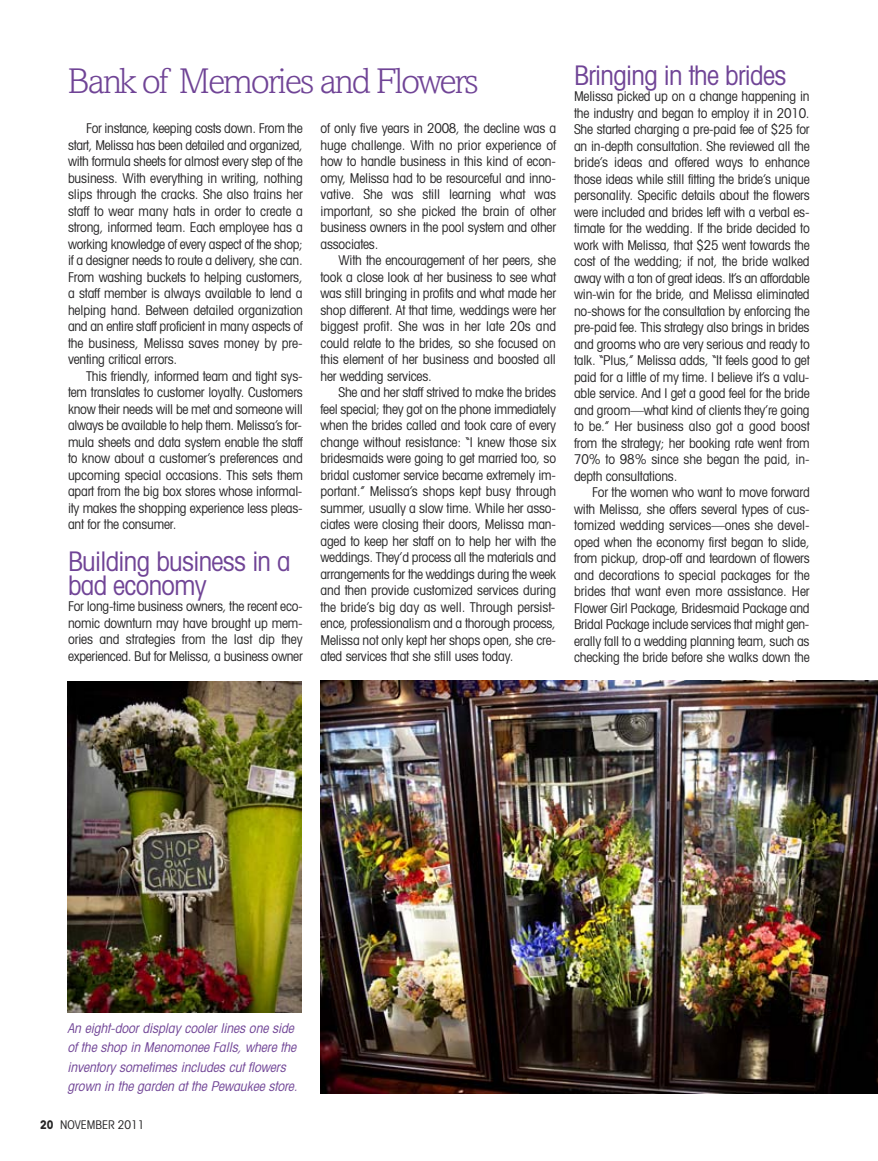
<style>
.page{position:relative;width:878px;height:1161px;background:#fff}
.page>*{position:absolute;margin:0;border:0;box-sizing:border-box;transform-origin:0 0}
.t1{font:300 36px "Amasis";letter-spacing:-.05em;color:#704496}
.t2{font:condensed 27px/24px "Avant Garde";letter-spacing:-.025em;color:#704496}
.t3{font:condensed 13.5px/16.5px "Avant Garde";letter-spacing:-.015em;color:#272627;text-align:justify}
.t4{font:italic condensed 13.5px/19.5px "Avant Garde";color:#704496}
.t5{font:condensed 12px "Avant Garde";color:#272627}
.s1{font-weight:700}
</style>
<div class="page">
<img style="left:320px;top:681px;width:558px;height:412px">
<img style="left:68px;top:681px;width:234px;height:331px">
<h1 class="t1" style="left:68px;top:68px;width:413px">Bank of Memories and Flowers</h1>
<p class="t3" style="left:68px;top:122px;width:236px;text-indent:18px">For instance, keeping costs down. From the start, Melissa has been detailed and organized, with formula sheets for almost every step of the business. With everything in writing, nothing slips through the cracks. She also trains her staff to wear many hats in order to create a strong, informed team. Each employee has a working knowledge of every aspect of the shop; if a designer needs to route a delivery, she can.<br>From washing buckets to helping customers, a staff member is always available to lend a helping hand. Between detailed organization and an entire staff proficient in many aspects of the business, Melissa saves money by pre&shy;venting critical errors.</p>
<p class="t3" style="left:68px;top:369px;width:236px;text-indent:18px">This friendly, informed team and tight sys&shy;tem translates to customer loyalty. Customers know their needs will be met and someone will always be available to help them. Melissa’s for&shy;mula sheets and data system enable the staff to know about a customer’s preferences and upcoming special occasions. This sets them apart from the big box stores whose informal&shy;ity makes the shopping experience less pleas&shy;ant for the consumer.</p>
<h2 class="t2" style="left:68px;top:552px;width:224px">Building business in a bad economy</h2>
<p class="t3" style="left:68px;top:600px;width:236px">For long-time business owners, the recent eco&shy;nomic downturn may have brought up mem&shy;ories and strategies from the last dip they experienced. But for Melissa, a business owner</p>
<p class="t3" style="left:320px;top:122px;width:237px">of only five years in 2008, the decline was a huge challenge. With no prior experience of how to handle business in this kind of econ&shy;omy, Melissa had to be resourceful and inno&shy;vative. She was still learning what was important, so she picked the brain of other business owners in the pool system and other associates.</p>
<p class="t3" style="left:320px;top:254px;width:237px;text-indent:18px">With the encouragement of her peers, she took a close look at her business to see what was still bringing in profits and what made her shop different. At that time, weddings were her biggest profit. She was in her late 20s and could relate to the brides, so she focused on this element of her business and boosted all her wedding services.</p>
<p class="t3" style="left:320px;top:386px;width:237px;text-indent:18px">She and her staff strived to make the brides feel special; they got on the phone immediately when the brides called and took care of every change without resistance: “I knew those six bridesmaids were going to get married too, so bridal customer service became extremely im&shy;portant.” Melissa’s shops kept busy through summer, usually a slow time. While her asso&shy;ciates were closing their doors, Melissa man&shy;aged to keep her staff on to help her with the weddings. They’d process all the materials and arrangements for the weddings during the week and then provide customized services during the bride’s big day as well. Through persist&shy;ence, professionalism and a thorough process, Melissa not only kept her shops open, she cre&shy;ated services that she still uses today.</p>
<h2 class="t2" style="left:574px;top:66px;width:214px">Bringing in the brides</h2>
<p class="t3" style="left:574px;top:89px;width:237px">Melissa picked up on a change happening in the industry and began to employ it in 2010.<br>She started charging a pre-paid fee of $25 for an in-depth consultation. She reviewed all the bride’s ideas and offered ways to enhance those ideas while still fitting the bride’s unique personality. Specific details about the flowers were included and brides left with a verbal es&shy;timate for the wedding. If the bride decided to work with Melissa, that $25 went towards the cost of the wedding; if not, the bride walked away with a ton of great ideas. It’s an affordable win-win for the bride, and Melissa eliminated no-shows for the consultation by enforcing the pre-paid fee. This strategy also brings in brides and grooms who are very serious and ready to talk. “Plus,” Melissa adds, “It feels good to get paid for a little of my time. I believe it’s a valu&shy;able service. And I get a good feel for the bride and groom—what kind of clients they’re going to be.” Her business also got a good boost from the strategy; her booking rate went from 70% to 98% since she began the paid, in&shy;depth consultations.</p>
<p class="t3" style="left:574px;top:485px;width:237px;text-indent:18px">For the women who want to move forward with Melissa, she offers several types of cus&shy;tomized wedding services—ones she devel&shy;oped when the economy first began to slide, from pickup, drop-off and teardown of flowers and decorations to special packages for the brides that want even more assistance. Her Flower Girl Package, Bridesmaid Package and Bridal Package include services that might gen&shy;erally fall to a wedding planning team, such as checking the bride before she walks down the</p>
<p class="t4" style="left:67px;top:1019px;width:234px">An eight-door display cooler lines one side of the shop in Menomonee Falls, where the inventory sometimes includes cut flowers grown in the garden at the Pewaukee store.</p>
<p class="t5" style="left:40px;top:1120px;width:106px"><span class="s1">20</span> NOVEMBER 2011</p>
</div>
